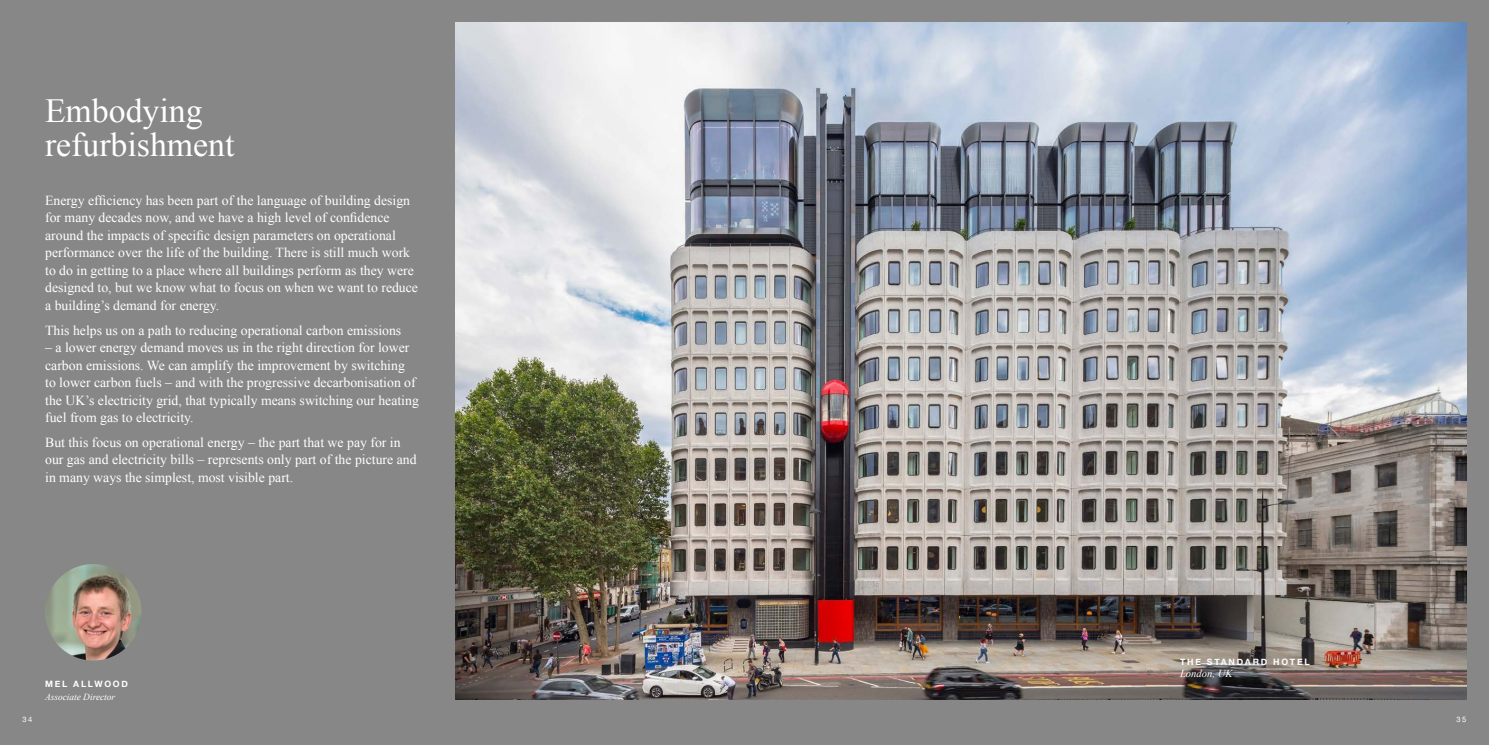
<style>
.page{position:relative;width:1489px;height:745px;background:#fff}
.page>*{position:absolute;margin:0;border:0;box-sizing:border-box;transform-origin:0 0}
.t1{font:33.75px/33.8px "Times New Roman";color:#fff}
.t2{font:13.75px/17.5px "Times New Roman";color:#fff}
.t3{font:italic 10.62px "Times New Roman";color:#fff}
.t4{font:italic 9.38px "Times New Roman";color:#fff}
.t5{font:700 8.75px "Helvetica Neue";letter-spacing:.2em;color:#fff}
.t6{font:7.5px "Helvetica Neue";color:#fff}
</style>
<div class="page">
<div style="left:0;top:0;width:1488px;height:744px;background:#878787"></div>
<img style="left:456px;top:23px;width:1010px;height:676px">
<img style="left:45px;top:563px;width:97px;height:97px;border-radius:48px">
<h1 class="t1" style="left:45px;top:93px;width:191px">Embodying refurbishment</h1>
<p class="t2" style="left:45px;top:191px;width:374px">Energy efficiency has been part of the language of building design for many decades now, and we have a high level of confidence around the impacts of specific design parameters on operational performance over the life of the building. There is still much work to do in getting to a place where all buildings perform as they were designed to, but we know what to focus on when we want to reduce a building’s demand for energy.</p>
<p class="t2" style="left:45px;top:321px;width:357px">This helps us on a path to reducing operational carbon emissions</p>
<p class="t2" style="left:45px;top:338px;width:375px">– a lower energy demand moves us in the right direction for lower carbon emissions. We can amplify the improvement by switching to lower carbon fuels – and with the progressive decarbonisation of the UK’s electricity grid, that typically means switching our heating fuel from gas to electricity.</p>
<p class="t2" style="left:45px;top:433px;width:373px">But this focus on operational energy – the part that we pay for in our gas and electricity bills – represents only part of the picture and in many ways the simplest, most visible part.</p>
<p class="t5" style="left:45px;top:676px;width:84px">MEL ALLWOOD</p>
<p class="t4" style="left:45px;top:690px;width:72px">Associate Director</p>
<p class="t5" style="left:1179px;top:654px;width:131px">THE STANDARD HOTEL</p>
<p class="t3" style="left:1179px;top:666px;width:54px">London, UK</p>
<p class="t6" style="left:23px;top:714px;width:11px">34</p>
<p class="t6" style="left:1456px;top:714px;width:11px">35</p>
</div>
